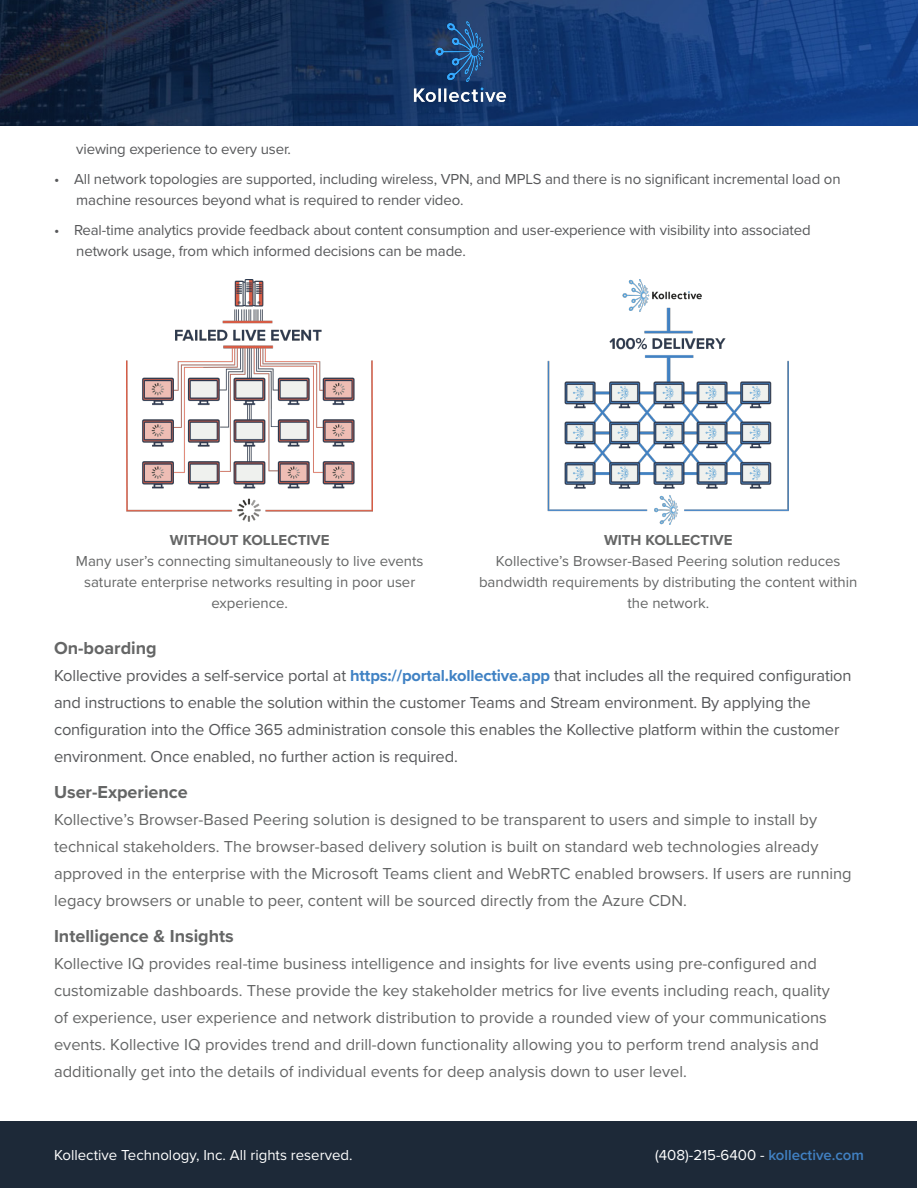
<style>
.page{position:relative;width:918px;height:1188px;background:#fff}
.page>*{position:absolute;margin:0;border:0;box-sizing:border-box;transform-origin:0 0}
.t1{font:700 18px "Proxima Nova";color:#656666}
.t2{font:16.5px/27px "Proxima Nova";color:#656666}
.t3{font:16.5px/27px "Proxima Nova";letter-spacing:-.01em;color:#57585a}
.t4{font:15px/21px "Proxima Nova";letter-spacing:-.01em;color:#57585a}
.t5{font:15px/21px "Proxima Nova";color:#656666;text-align:center}
.t6{font:15px "Proxima Nova";color:#fff}
.s1{font-weight:700}
.s2{font-weight:700;color:#4082c4}
.s3{font-weight:600;color:#4181c3}
</style>
<div class="page">
<img style="left:0;top:0;width:918px;height:125px">
<div style="left:1px;top:1121px;width:916px;height:67px;background:#1d2938"></div>
<img style="left:408px;top:15px;width:102px;height:86px">
<img style="left:127px;top:280px;width:246px;height:242px">
<img style="left:547px;top:280px;width:242px;height:244px">
<p class="t4" style="left:76px;top:138px;width:216px">viewing experience to every user.</p>
<p class="t4" style="left:76px;top:168px;width:766px;text-indent:-22px">• All network topologies are supported, including wireless, VPN, and MPLS and there is no significant incremental load on machine resources beyond what is required to render video.</p>
<p class="t4" style="left:76px;top:219px;width:736px;text-indent:-22px">• Real-time analytics provide feedback about content consumption and user-experience with visibility into associated network usage, from which informed decisions can be made.</p>
<p class="t5" style="left:76px;top:528px;width:349px"><span class="s1">WITHOUT KOLLECTIVE<br></span>Many user’s connecting simultaneously to live events saturate enterprise networks resulting in poor user experience.</p>
<p class="t5" style="left:479px;top:528px;width:380px"><span class="s1">WITH KOLLECTIVE<br></span>Kollective’s Browser-Based Peering solution reduces bandwidth requirements by distributing the content within the network.</p>
<p class="t1" style="left:54px;top:634px;width:104px">On-boarding</p>
<p class="t3" style="left:54px;top:661px;width:799px">Kollective provides a self-service portal at <span class="s2">https://portal.kollective.app</span> that includes all the required configuration and instructions to enable the solution within the customer Teams and Stream environment. By applying the configuration into the Office 365 administration console this enables the Kollective platform within the customer environment. Once enabled, no further action is required.</p>
<p class="t1" style="left:54px;top:778px;width:135px">User-Experience</p>
<p class="t2" style="left:54px;top:805px;width:799px">Kollective’s Browser-Based Peering solution is designed to be transparent to users and simple to install by technical stakeholders. The browser-based delivery solution is built on standard web technologies already approved in the enterprise with the Microsoft Teams client and WebRTC enabled browsers. If users are running legacy browsers or unable to peer, content will be sourced directly from the Azure CDN.</p>
<p class="t1" style="left:54px;top:922px;width:181px">Intelligence &amp; Insights</p>
<p class="t2" style="left:54px;top:949px;width:777px">Kollective IQ provides real-time business intelligence and insights for live events using pre-configured and customizable dashboards. These provide the key stakeholder metrics for live events including reach, quality of experience, user experience and network distribution to provide a rounded view of your communications events. Kollective IQ provides trend and drill-down functionality allowing you to perform trend analysis and additionally get into the details of individual events for deep analysis down to user level.</p>
<p class="t6" style="left:54px;top:1144px;width:300px">Kollective Technology, Inc. All rights reserved.</p>
<p class="t6" style="left:655px;top:1144px;width:210px">(408)-215-6400 - <span class="s3">kollective.com</span></p>
</div>
